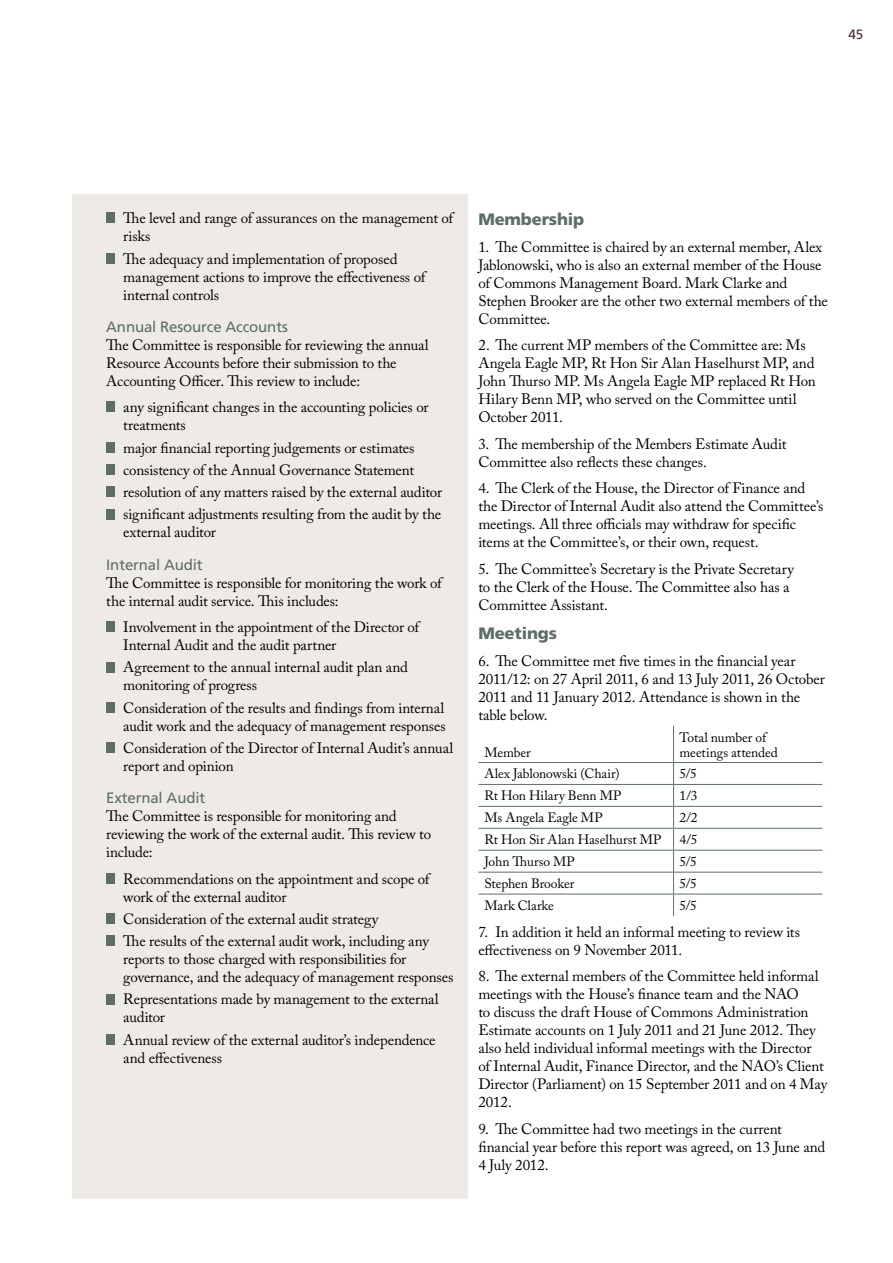
<style>
.page{position:relative;width:893px;height:1263px;background:#fff}
.page>*{position:absolute;margin:0;border:0;box-sizing:border-box;transform-origin:0 0}
.t1{font:900 16.5px "Frutiger LT Std";letter-spacing:-.01em;color:#5e6e66}
.t2{font:15px/18px "Adobe Caslon Pro";letter-spacing:-.01em;color:#000}
.t3{font:15px "Frutiger LT Std";letter-spacing:-.01em;color:#5e6e66}
.t4{font:13.5px/15px "Adobe Caslon Pro";letter-spacing:-.005em;color:#000}
.t5{font:13.5px "Frutiger LT Std";color:#472a2b}
</style>
<div class="page">
<div style="left:72px;top:194px;width:396px;height:1005px;background:#eeeae6"></div>
<div style="left:106px;top:213px;width:9px;height:10px;background:#5e6e66"></div>
<div style="left:106px;top:253px;width:9px;height:10px;background:#5e6e66"></div>
<div style="left:106px;top:402px;width:9px;height:10px;background:#5e6e66"></div>
<div style="left:106px;top:442px;width:9px;height:10px;background:#5e6e66"></div>
<div style="left:106px;top:464px;width:9px;height:11px;background:#5e6e66"></div>
<div style="left:106px;top:486px;width:9px;height:11px;background:#5e6e66"></div>
<div style="left:106px;top:509px;width:9px;height:10px;background:#5e6e66"></div>
<div style="left:106px;top:621px;width:9px;height:11px;background:#5e6e66"></div>
<div style="left:106px;top:662px;width:9px;height:10px;background:#5e6e66"></div>
<div style="left:106px;top:702px;width:9px;height:11px;background:#5e6e66"></div>
<div style="left:106px;top:742px;width:9px;height:11px;background:#5e6e66"></div>
<div style="left:106px;top:873px;width:9px;height:11px;background:#5e6e66"></div>
<div style="left:106px;top:913px;width:9px;height:11px;background:#5e6e66"></div>
<div style="left:106px;top:935px;width:9px;height:11px;background:#5e6e66"></div>
<div style="left:106px;top:994px;width:9px;height:10px;background:#5e6e66"></div>
<div style="left:106px;top:1034px;width:9px;height:11px;background:#5e6e66"></div>
<hr style="left:673px;top:726px;width:1px;height:36px;background:#5e6e66">
<hr style="left:478px;top:762px;width:196px;height:1px;background:#5e6e66">
<hr style="left:674px;top:762px;width:148px;height:1px;background:#5e6e66">
<hr style="left:478px;top:784px;width:196px;height:1px;background:#5e6e66">
<hr style="left:674px;top:784px;width:148px;height:1px;background:#5e6e66">
<hr style="left:478px;top:806px;width:196px;height:1px;background:#5e6e66">
<hr style="left:674px;top:806px;width:148px;height:1px;background:#5e6e66">
<hr style="left:478px;top:828px;width:196px;height:1px;background:#5e6e66">
<hr style="left:674px;top:828px;width:148px;height:1px;background:#5e6e66">
<hr style="left:478px;top:850px;width:196px;height:1px;background:#5e6e66">
<hr style="left:674px;top:850px;width:148px;height:1px;background:#5e6e66">
<hr style="left:478px;top:872px;width:196px;height:1px;background:#5e6e66">
<hr style="left:674px;top:872px;width:148px;height:1px;background:#5e6e66">
<hr style="left:478px;top:894px;width:196px;height:1px;background:#5e6e66">
<hr style="left:674px;top:894px;width:148px;height:1px;background:#5e6e66">
<svg style="left:673px;top:763px;width:1px;height:153px"></svg>
<p class="t5" style="left:848px;top:26px;width:16px">45</p>
<p class="t2" style="left:123px;top:209px;width:331px">The level and range of assurances on the management of risks</p>
<p class="t2" style="left:123px;top:249px;width:304px">The adequacy and implementation of proposed management actions to improve the effectiveness of internal controls</p>
<p class="t3" style="left:106px;top:318px;width:183px">Annual Resource Accounts</p>
<p class="t2" style="left:106px;top:336px;width:324px">The Committee is responsible for reviewing the annual<br>Resource Accounts before their submission to the<br>Accounting Officer. This review to include:</p>
<p class="t2" style="left:123px;top:398px;width:307px">any significant changes in the accounting policies or treatments</p>
<p class="t2" style="left:123px;top:436px;width:320px;line-height:22.2px">major financial reporting judgements or estimates consistency of the Annual Governance Statement resolution of any matters raised by the external auditor significant adjustments resulting from the audit by the</p>
<p class="t2" style="left:123px;top:523px;width:94px">external auditor</p>
<p class="t3" style="left:106px;top:555px;width:98px">I nternal Audit</p>
<p class="t2" style="left:106px;top:573px;width:337px">The Committee is responsible for monitoring the work of the internal audit service. This includes:</p>
<p class="t2" style="left:123px;top:618px;width:297px">Involvement in the appointment of the Director of<br>Internal Audit and the audit partner</p>
<p class="t2" style="left:123px;top:658px;width:286px">Agreement to the annual internal audit plan and monitoring of progress</p>
<p class="t2" style="left:123px;top:698px;width:324px">Consideration of the results and findings from internal audit work and the adequacy of management responses</p>
<p class="t2" style="left:123px;top:739px;width:331px">Consideration of the Director of Internal Audit’s annual report and opinion</p>
<p class="t3" style="left:106px;top:789px;width:100px">External Audit</p>
<p class="t2" style="left:106px;top:807px;width:326px">The Committee is responsible for monitoring and reviewing the work of the external audit. This review to include:</p>
<p class="t2" style="left:123px;top:869px;width:308px">Recommendations on the appointment and scope of work of the external auditor</p>
<p class="t2" style="left:123px;top:908px;width:307px;line-height:22.2px">Consideration of the external audit strategy<br>The results of the external audit work, including any</p>
<p class="t2" style="left:123px;top:950px;width:332px">reports to those charged with responsibilities for governance, and the adequacy of management responses</p>
<p class="t2" style="left:123px;top:990px;width:317px">Representations made by management to the external auditor</p>
<p class="t2" style="left:123px;top:1030px;width:314px">Annual review of the external auditor’s independence and effectiveness</p>
<p class="t1" style="left:478px;top:209px;width:107px">Membership</p>
<p class="t2" style="left:478px;top:237px;width:351px">1. The Committee is chaired by an external member, Alex Jablonowski, who is also an external member of the House of Commons Management Board. Mark Clarke and Stephen Brooker are the other two external members of the Committee.</p>
<p class="t2" style="left:478px;top:336px;width:339px">2. The current MP members of the Committee are: Ms Angela Eagle MP, Rt Hon Sir Alan Haselhurst MP, and John Thurso MP. Ms Angela Eagle MP replaced Rt Hon Hilary Benn MP, who served on the Committee until October 2011.</p>
<p class="t2" style="left:478px;top:434px;width:310px">3. The membership of the Members Estimate Audit<br>Committee also reflects these changes.</p>
<p class="t2" style="left:478px;top:479px;width:347px">4. The Clerk of the House, the Director of Finance and the Director of Internal Audit also attend the Committee’s meetings. All three officials may withdraw for specific items at the Committee’s, or their own, request.</p>
<p class="t2" style="left:478px;top:559px;width:317px">5. The Committee’s Secretary is the Private Secretary to the Clerk of the House. The Committee also has a<br>Committee Assistant.</p>
<p class="t1" style="left:478px;top:623px;width:80px">Meetings</p>
<p class="t2" style="left:478px;top:651px;width:348px">6. The Committee met five times in the financial year 2011/12: on 27 April 2011, 6 and 13 July 2011, 26 October 2011 and 11 January 2012. Attendance is shown in the table below.</p>
<p class="t4" style="left:484px;top:744px;width:48px">Member</p>
<p class="t4" style="left:680px;top:729px;width:100px">Total number of meetings attended</p>
<p class="t4" style="left:484px;top:766px;width:137px">Alex Jablonowski (Chair)</p>
<p class="t4" style="left:680px;top:766px;width:19px">5/5</p>
<p class="t4" style="left:484px;top:788px;width:139px">Rt Hon Hilary Benn MP</p>
<p class="t4" style="left:680px;top:788px;width:20px">1/3</p>
<p class="t4" style="left:484px;top:810px;width:120px">Ms Angela Eagle MP</p>
<p class="t4" style="left:680px;top:810px;width:20px">2/2</p>
<p class="t4" style="left:484px;top:832px;width:178px">Rt Hon Sir Alan Haselhurst MP</p>
<p class="t4" style="left:680px;top:832px;width:19px">4/5</p>
<p class="t4" style="left:484px;top:854px;width:92px">John Thurso MP</p>
<p class="t4" style="left:680px;top:854px;width:19px">5/5</p>
<p class="t4" style="left:484px;top:876px;width:91px">Stephen Brooker</p>
<p class="t4" style="left:680px;top:876px;width:19px">5/5</p>
<p class="t4" style="left:484px;top:898px;width:71px">Mark Clarke</p>
<p class="t4" style="left:680px;top:898px;width:19px">5/5</p>
<p class="t2" style="left:478px;top:922px;width:323px">7. In addition it held an informal meeting to review its effectiveness on 9 November 2011.</p>
<p class="t2" style="left:478px;top:967px;width:350px">8. The external members of the Committee held informal meetings with the House’s finance team and the NAO<br>to discuss the draft House of Commons Administration Estimate accounts on 1 July 2011 and 21 June 2012. They also held individual informal meetings with the Director<br>of Internal Audit, Finance Director, and the NAO’s Client Director (Parliament) on 15 September 2011 and on 4 May 2012.</p>
<p class="t2" style="left:478px;top:1119px;width:348px">9. The Committee had two meetings in the current financial year before this report was agreed, on 13 June and<br>4 July 2012.</p>
</div>
